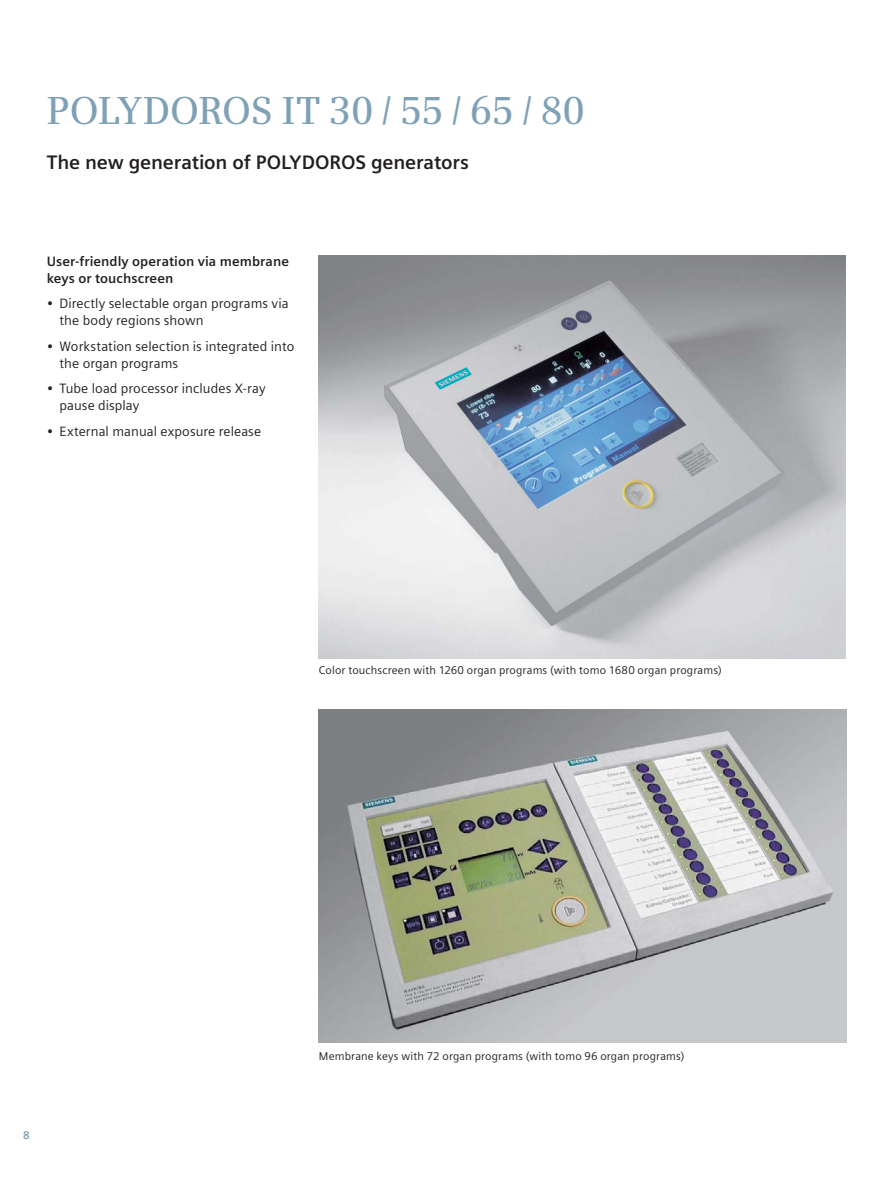
<style>
.page{position:relative;width:893px;height:1191px;background:#fff}
.page>*{position:absolute;margin:0;border:0;box-sizing:border-box;transform-origin:0 0}
.t1{font:500 39px "Siemens Serif";letter-spacing:-.02em;color:#7fa1b6}
.t2{font:700 19.5px "Siemens Sans";letter-spacing:-.005em;color:#231f20}
.t3{font:13.5px/17px "Siemens Sans";letter-spacing:.005em;color:#231f20}
.t4{font:700 13.5px/17px "Siemens Sans";letter-spacing:.005em;color:#231f20}
.t5{font:11.25px "Siemens Sans";letter-spacing:.015em;color:#231f20}
.t6{font:700 11.25px "Siemens Sans";color:#7fa1b6}
</style>
<div class="page">
<img style="left:319px;top:709px;width:527px;height:333px">
<img style="left:319px;top:255px;width:527px;height:403px">
<svg style="left:435px;top:367px;width:37px;height:23px"></svg>
<h1 class="t1" style="left:47px;top:95px;width:540px">POLYDOROS IT 30 / 55 / 65 / 80</h1>
<h2 class="t2" style="left:47px;top:155px;width:424px">The new generation of POLYDOROS generators</h2>
<p class="t4" style="left:47px;top:254px;width:244px">User-friendly operation via membrane keys or touchscreen</p>
<p class="t3" style="left:60px;top:296px;width:231px;text-indent:-13px">• Directly selectable organ programs via the body regions shown</p>
<p class="t3" style="left:60px;top:339px;width:236px;text-indent:-13px">• Workstation selection is integrated into the organ programs</p>
<p class="t3" style="left:60px;top:381px;width:208px;text-indent:-13px">• Tube load processor includes X-ray pause display</p>
<p class="t3" style="left:47px;top:424px;width:216px">• External manual exposure release</p>
<p class="t5" style="left:319px;top:666px;width:404px">Color touchscreen with 1260 organ programs (with tomo 1680 organ programs)</p>
<p class="t6" style="left:23px;top:1131px;width:8px">8</p>
<p class="t5" style="left:319px;top:1052px;width:367px">Membrane keys with 72 organ programs (with tomo 96 organ programs)</p>
</div>
